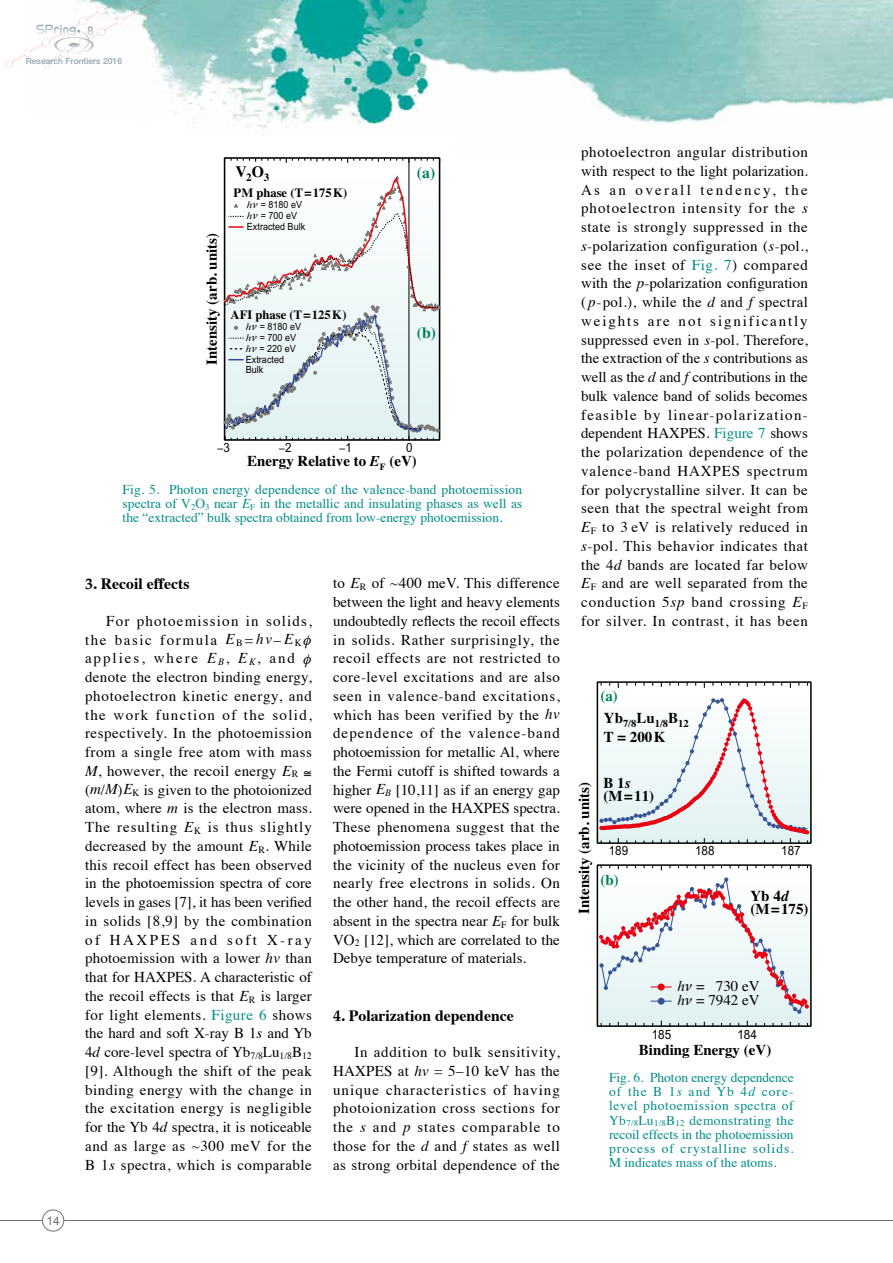
<style>
.page{position:relative;width:893px;height:1263px;background:#fff}
.page>*{position:absolute;margin:0;border:0;box-sizing:border-box;transform-origin:0 0}
.t1{font:700 15.75px "Times";color:#000}
.t2{font:700 15.75px "Times";color:#007f5a}
.t3{font:15px/18.8px "Times";letter-spacing:.02em;color:#000;text-align:justify}
.t4{font:700 15px/13.5px "Times";color:#000}
.t5{font:15px/13.5px "Times";color:#000}
.t6{font:700 15px "Times";color:#007f5a}
.t7{font:13.5px/14.2px "Times";color:#008c89;text-align:justify}
.t8{font:12.9px "Arial Narrow";color:#000;scale:1.11 1}
.t9{font:12.75px "Arial Narrow";color:#000;scale:1.11 1}
.t10{font:700 12.6px "Times";color:#000}
.t11{font:12px "Arial";color:#727171}
.t12{font:11.4px "Arial Narrow";color:#000;scale:1.11 1}
.t13{font:700 10.5px "Times";color:#000}
.t14{font:9.9px/10.9px "Arial Narrow";color:#000;scale:1.11 1}
.t15{font:500 8.55px "Helvetica Neue";color:#92a4af}
.s1{font-family:"Times";font-style:italic}
.s2{font-family:"Times";font-style:italic;font-size:10.95px}
.s3{font-size:12.75px}
.s4{font-style:italic}
.s5{font-family:"Palatino"}
.s6{color:#008c89}
</style>
<div class="page">
<img style="left:482px;top:0;width:411px;height:125px">
<img style="left:143px;top:0;width:125px;height:129px">
<img style="left:431px;top:0;width:51px;height:72px">
<img style="left:357px;top:123px;width:27px;height:1px">
<img style="left:187px;top:0;width:21px;height:115px">
<img style="left:263px;top:0;width:168px;height:123px">
<hr style="left:0;top:1220px;width:893px;height:1px;background:#727171">
<div style="left:43px;top:1210px;width:21px;height:21px;background:#fff;border-radius:50%"></div>
<div style="left:42px;top:1209px;width:22px;height:22px;border:1px solid #727171;border-radius:50%"></div>
<svg style="left:5px;top:0;width:155px;height:68px"></svg>
<svg style="left:231px;top:158px;width:86px;height:5px"></svg>
<svg style="left:323px;top:158px;width:86px;height:5px"></svg>
<svg style="left:415px;top:158px;width:25px;height:4px"></svg>
<hr style="left:409px;top:159px;width:1px;height:281px;background:#000">
<svg style="left:223px;top:175px;width:217px;height:265px"></svg>
<svg style="left:596px;top:681px;width:216px;height:346px"></svg>
<p class="t15" style="left:26px;top:54px;width:98px">Research Frontiers 2016</p>
<p class="t11" style="left:46px;top:1213px;width:15px">14</p>
<p class="t4" style="left:204px;top:365px;width:133px;rotate:-90deg">Intensity (arb. units)</p>
<p class="t1" style="left:235px;top:156px;width:36px">V<sub>2</sub>O<sub>3</sub></p>
<p class="t10" style="left:234px;top:181px;width:115px">PM phase (T=175K)</p>
<p class="t14" style="left:247px;top:199px;width:54px"><span class="s1">h</span><span class="s2">ν</span> = 8180 eV <span class="s1">h</span><span class="s2">ν</span> = 700 eV<br>Extracted Bulk</p>
<p class="t10" style="left:231px;top:302px;width:118px">AFI phase (T=125K)</p>
<p class="t14" style="left:246px;top:321px;width:51px"><span class="s1">h</span><span class="s2">ν</span> = 8180 eV <span class="s1">h</span><span class="s2">ν</span> = 700 eV <span class="s1">h</span><span class="s2">ν</span> = 220 eV<br>Extracted</p>
<p class="t14" style="left:246px;top:363px;width:17px">Bulk</p>
<p class="t2" style="left:417px;top:157px;width:20px">(a)</p>
<p class="t2" style="left:417px;top:317px;width:21px">(b)</p>
<p class="t12" style="left:217px;top:439px;width:13px">–<span class="s3">3</span></p>
<p class="t12" style="left:279px;top:439px;width:13px">–<span class="s3">2</span></p>
<p class="t12" style="left:339px;top:439px;width:13px">–<span class="s3">1</span></p>
<p class="t9" style="left:406px;top:438px;width:7px">0</p>
<p class="t4" style="left:247px;top:453px;width:171px">Energy Relative to <span class="s4">E</span><sub>F</sub> (eV)</p>
<p class="t7" style="left:123px;top:481px;width:401px">Fig. 5. Photon energy dependence of the valence-band photoemission spectra of V<sub>2</sub>O<sub>3</sub> near <span class="s4">E</span><sub>F</sub> in the metallic and insulating phases as well as the “extracted” bulk spectra obtained from low-energy photoemission.</p>
<p class="t1" style="left:85px;top:569px;width:106px"><span class="s5">3</span>. Recoil effects</p>
<p class="t3" style="left:85px;top:610px;width:228px;text-align:left;text-indent:21px">For photoemission in solids, the basic formula <span class="s4">E</span><sub>B</sub>=<span class="s4">hv</span>–<span class="s4">E</span><sub>K </sub>applies, where <span class="s4">E</span><sub>B</sub>, <span class="s4">E</span><sub>K</sub>, and denote the electron binding energy, photoelectron kinetic energy, and the work function of the solid, respectively. In the photoemission from a single free atom with mass <span class="s4">M</span>, however, the recoil energy <span class="s4">E</span><sub>R</sub> ≅ (<span class="s4">m</span>/<span class="s4">M</span>)<span class="s4">E</span><sub>K</sub> is given to the photoionized atom, where <span class="s4">m</span> is the electron mass.<br>The resulting <span class="s4">E</span><sub>K</sub> is thus slightly decreased by the amount <span class="s4">E</span><sub>R</sub>. While this recoil effect has been observed in the photoemission spectra of core levels in gases [7], it has been verified in solids [8,9] by the combination of HAXPES and soft X-ray photoemission with a lower <span class="s4">hv</span> than that for HAXPES. A characteristic of the recoil effects is that <span class="s4">E</span><sub>R</sub> is larger for light elements. <span class="s6">Figure 6</span> shows the hard and soft X-ray B 1<span class="s4">s</span> and Yb 4<span class="s4">d</span> core-level spectra of Yb<sub>7/8</sub>Lu<sub>1/8</sub>B<sub>12 </sub>[9]. Although the shift of the peak binding energy with the change in the excitation energy is negligible for the Yb 4<span class="s4">d</span> spectra, it is noticeable and as large as ~300 meV for the B 1<span class="s4">s</span> spectra, which is comparable</p>
<p class="t3" style="left:333px;top:572px;width:228px">to <span class="s4">E</span><sub>R</sub> of ~400 meV. This difference between the light and heavy elements undoubtedly reflects the recoil effects in solids. Rather surprisingly, the recoil effects are not restricted to core-level excitations and are also seen in valence-band excitations, which has been verified by the <span class="s4">hv </span>dependence of the valence-band photoemission for metallic Al, where the Fermi cutoff is shifted towards a higher <span class="s4">E</span><sub>B</sub> [10,11] as if an energy gap were opened in the HAXPES spectra.<br>These phenomena suggest that the photoemission process takes place in the vicinity of the nucleus even for nearly free electrons in solids. On the other hand, the recoil effects are absent in the spectra near <span class="s4">E</span><sub>F</sub> for bulk VO<sub>2</sub> [12], which are correlated to the Debye temperature of materials.</p>
<p class="t1" style="left:333px;top:1000px;width:182px"><span class="s5">4</span>. Polarization dependence</p>
<p class="t3" style="left:333px;top:1041px;width:228px;text-indent:21px">In addition to bulk sensitivity, HAXPES at <span class="s4">hv</span> = 5–10 keV has the unique characteristics of having photoionization cross sections for the <span class="s4">s</span> and <span class="s4">p</span> states comparable to those for the <span class="s4">d</span> and <span class="s4">f</span> states as well as strong orbital dependence of the</p>
<p class="t3" style="left:581px;top:141px;width:228px">photoelectron angular distribution with respect to the light polarization.<br>As an overall tendency, the photoelectron intensity for the <span class="s4">s </span>state is strongly suppressed in the <span class="s4">s</span>-polarization configuration (<span class="s4">s</span>-pol., see the inset of <span class="s6">Fig. 7</span>) compared with the <span class="s4">p</span>-polarization configuration (<span class="s4">p</span>-pol.), while the <span class="s4">d</span> and <span class="s4">f</span> spectral weights are not significantly suppressed even in <span class="s4">s</span>-pol. Therefore, the extraction of the <span class="s4">s</span> contributions as well as the <span class="s4">d</span> and <span class="s4">f</span> contributions in the bulk valence band of solids becomes feasible by linear-polarization&shy;dependent HAXPES. <span class="s6">Figure 7</span> shows the polarization dependence of the valence-band HAXPES spectrum for polycrystalline silver. It can be seen that the spectral weight from <span class="s4">E</span><sub>F</sub> to 3 eV is relatively reduced in <span class="s4">s</span>-pol. This behavior indicates that the 4<span class="s4">d</span> bands are located far below <span class="s4">E</span><sub>F</sub> and are well separated from the conduction 5<span class="s4">sp</span> band crossing <span class="s4">E</span><sub>F </sub>for silver. In contrast, it has been</p>
<p class="t6" style="left:600px;top:682px;width:19px">(a)</p>
<p class="t13" style="left:604px;top:713px;width:86px"><sup>Yb</sup>7/8<sup>Lu</sup>1/8<sup>B</sup>12</p>
<p class="t4" style="left:604px;top:729px;width:63px">T = 200K</p>
<p class="t4" style="left:576px;top:914px;width:134px;rotate:-90deg">Intensity (arb. units)</p>
<p class="t4" style="left:604px;top:774px;width:52px">B 1<span class="s4">s </span>(M=11)</p>
<p class="t8" style="left:609px;top:841px;width:19px">189</p>
<p class="t8" style="left:695px;top:841px;width:19px">188</p>
<p class="t8" style="left:781px;top:841px;width:19px">187</p>
<p class="t6" style="left:600px;top:865px;width:20px">(b)</p>
<p class="t4" style="left:750px;top:887px;width:60px">Yb 4<span class="s4">d </span>(M=175)</p>
<p class="t5" style="left:677px;top:978px;width:84px"><span class="s4">hν</span> = 730 eV <span class="s4">hν</span> = 7942 eV</p>
<p class="t8" style="left:652px;top:1025px;width:19px">185</p>
<p class="t8" style="left:737px;top:1025px;width:19px">184</p>
<p class="t4" style="left:639px;top:1042px;width:134px">Binding Energy (eV)</p>
<p class="t7" style="left:609px;top:1069px;width:186px">Fig. 6. Photon energy dependence of the B 1<span class="s4">s</span> and Yb 4<span class="s4">d</span> core&shy;level photoemission spectra of Yb<sub>7/8</sub>Lu<sub>1/8</sub>B<sub>12</sub> demonstrating the recoil effects in the photoemission process of crystalline solids.<br>M indicates mass of the atoms.</p>
</div>
